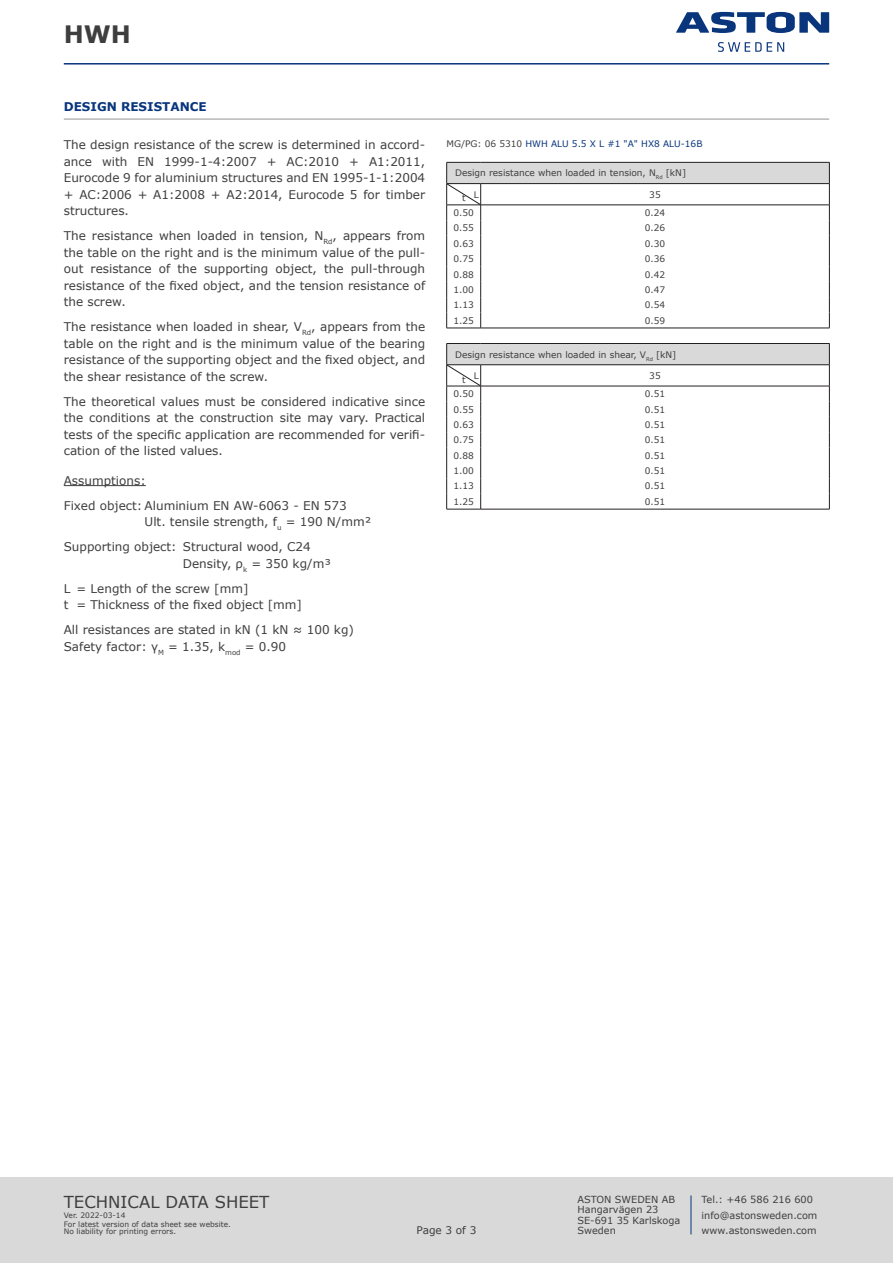
<style>
.page{position:relative;width:893px;height:1263px;background:#fff}
.page>*{position:absolute;margin:0;border:0;box-sizing:border-box;transform-origin:0 0}
.ps_Produkt_brand{font:700 24px "Verdana";color:#3e3e3f}
.t1{font:16.5px "Verdana";color:#3e3e3f}
.ps_Engelsk_-_UK{font:12px/16.5px "Verdana";color:#3e3e3f;text-align:justify}
.ps_Forudsætninger{font:12px/16.5px "Verdana";color:#3e3e3f}
.ps_Afsnit{font:700 12px "Verdana";color:#08357c}
.ps_Understreget{font:12px "Verdana";color:#3e3e3f}
.t2{font:10.5px "Verdana";color:#3e3e3f}
.t3{font:9.75px/10.5px "Verdana";color:#3e3e3f}
.pt_Centreret_-_6pkt{font:9px "Verdana";color:#3e3e3f}
.pt_Venstre_-_6pkt{font:9px "Verdana";color:#3e3e3f}
.ps_MGPG-Syntaks{font:9px "Verdana";color:#08357c}
.t4{font:7.5px "Verdana";color:#3e3e3f}
.s1{color:#3e3e3f}
</style>
<div class="page">
<div style="left:0;top:1178px;width:893px;height:85px;background:#d9d9d9"></div>
<hr style="left:691px;top:1195px;width:1px;height:39px;background:#08357c">
<hr style="left:64px;top:63px;width:765px;height:2px;background:#08357c">
<svg style="left:676px;top:12px;width:153px;height:21px"></svg>
<svg style="left:718px;top:42px;width:66px;height:10px"></svg>
<div style="left:447px;top:162px;width:382px;height:22px;background:#d9d9d9"></div>
<hr style="left:446px;top:328px;width:35px;height:1px;background:#231f20">
<svg style="left:829px;top:163px;width:1px;height:165px"></svg>
<hr style="left:446px;top:162px;width:35px;height:1px;background:#231f20">
<hr style="left:481px;top:162px;width:349px;height:1px;background:#231f20">
<hr style="left:481px;top:183px;width:349px;height:1px;background:#231f20">
<hr style="left:481px;top:328px;width:349px;height:1px;background:#231f20">
<hr style="left:481px;top:205px;width:349px;height:1px;background:#231f20">
<svg style="left:446px;top:163px;width:35px;height:165px"></svg>
<div style="left:447px;top:343px;width:382px;height:22px;background:#d9d9d9"></div>
<hr style="left:446px;top:509px;width:35px;height:1px;background:#231f20">
<svg style="left:829px;top:344px;width:1px;height:165px"></svg>
<hr style="left:446px;top:343px;width:35px;height:1px;background:#231f20">
<hr style="left:481px;top:343px;width:349px;height:1px;background:#231f20">
<hr style="left:481px;top:364px;width:349px;height:1px;background:#231f20">
<hr style="left:481px;top:509px;width:349px;height:1px;background:#231f20">
<hr style="left:481px;top:386px;width:349px;height:1px;background:#231f20">
<svg style="left:446px;top:344px;width:35px;height:165px"></svg>
<hr style="left:64px;top:119px;width:765px;height:1px;background:#939598">
<hr style="left:64px;top:485px;width:82px;height:1px;background:#3e3e3f">
<p class="ps_Produkt_brand" style="left:64px;top:17px;width:69px">HWH</p>
<p class="ps_Afsnit" style="left:64px;top:98px;width:144px">DESIGN RESISTANCE</p>
<p class="ps_Engelsk_-_UK" style="left:64px;top:136px;width:363px">The design resistance of the screw is determined in accord&shy;ance with EN 1999-1-4:2007 + AC:2010 + A1:2011, Eurocode 9 for aluminium structures and EN 1995-1-1:2004 + AC:2006 + A1:2008 + A2:2014, Eurocode 5 for timber structures.</p>
<p class="ps_Engelsk_-_UK" style="left:64px;top:227px;width:363px">The resistance when loaded in tension, N<sub>Rd</sub>, appears from the table on the right and is the minimum value of the pull&shy;out resistance of the supporting object, the pull-through resistance of the fixed object, and the tension resistance of the screw.</p>
<p class="ps_Engelsk_-_UK" style="left:64px;top:319px;width:363px">The resistance when loaded in shear, V<sub>Rd</sub>, appears from the table on the right and is the minimum value of the bearing resistance of the supporting object and the fixed object, and the shear resistance of the screw.</p>
<p class="ps_Engelsk_-_UK" style="left:64px;top:393px;width:363px">The theoretical values must be considered indicative since the conditions at the construction site may vary. Practical tests of the specific application are recommended for verifi&shy;cation of the listed values.</p>
<p class="ps_Understreget" style="left:64px;top:472px;width:84px">Assumptions:</p>
<p class="ps_Forudsætninger" style="left:145px;top:497px;width:228px;text-indent:-81px">Fixed object: Aluminium EN AW-6063 - EN 573<br>Ult. tensile strength, f<sub>u</sub> = 190 N/mm²</p>
<p class="ps_Forudsætninger" style="left:183px;top:538px;width:150px;text-indent:-119px">Supporting object: Structural wood, C24<br>Density, ρ<sub>k</sub> = 350 kg/m³</p>
<p class="ps_Forudsætninger" style="left:64px;top:580px;width:240px">L = Length of the screw [mm]<br>t = Thickness of the fixed object [mm]</p>
<p class="ps_Forudsætninger" style="left:64px;top:621px;width:292px">All resistances are stated in kN (1 kN ≈ 100 kg)<br>Safety factor: γ<sub>M</sub> = 1.35, k<sub>mod</sub> = 0.90</p>
<p class="ps_MGPG-Syntaks" style="left:446px;top:138px;width:258px"><span class="s1">MG/PG: 06 5310</span> HWH ALU 5.5 X L #1 "A" HX8 ALU-16B</p>
<p class="pt_Venstre_-_6pkt" style="left:455px;top:167px;width:232px">Design resistance when loaded in tension, N<sub>Rd</sub> [kN]</p>
<p class="pt_Venstre_-_6pkt" style="left:462px;top:190px;width:18px">t L</p>
<p class="pt_Centreret_-_6pkt" style="left:649px;top:188px;width:13px">35</p>
<p class="pt_Centreret_-_6pkt" style="left:453px;top:207px;width:22px">0.50</p>
<p class="pt_Centreret_-_6pkt" style="left:645px;top:207px;width:22px">0.24</p>
<p class="pt_Centreret_-_6pkt" style="left:453px;top:222px;width:22px">0.55</p>
<p class="pt_Centreret_-_6pkt" style="left:645px;top:222px;width:22px">0.26</p>
<p class="pt_Centreret_-_6pkt" style="left:453px;top:237px;width:22px">0.63</p>
<p class="pt_Centreret_-_6pkt" style="left:645px;top:237px;width:22px">0.30</p>
<p class="pt_Centreret_-_6pkt" style="left:453px;top:253px;width:22px">0.75</p>
<p class="pt_Centreret_-_6pkt" style="left:645px;top:253px;width:22px">0.36</p>
<p class="pt_Centreret_-_6pkt" style="left:453px;top:268px;width:22px">0.88</p>
<p class="pt_Centreret_-_6pkt" style="left:645px;top:268px;width:22px">0.42</p>
<p class="pt_Centreret_-_6pkt" style="left:453px;top:283px;width:22px">1.00</p>
<p class="pt_Centreret_-_6pkt" style="left:645px;top:283px;width:22px">0.47</p>
<p class="pt_Centreret_-_6pkt" style="left:453px;top:299px;width:22px">1.13</p>
<p class="pt_Centreret_-_6pkt" style="left:645px;top:299px;width:22px">0.54</p>
<p class="pt_Centreret_-_6pkt" style="left:453px;top:314px;width:22px">1.25</p>
<p class="pt_Centreret_-_6pkt" style="left:645px;top:314px;width:22px">0.59</p>
<p class="pt_Venstre_-_6pkt" style="left:455px;top:348px;width:223px">Design resistance when loaded in shear, V<sub>Rd</sub> [kN]</p>
<p class="pt_Venstre_-_6pkt" style="left:462px;top:371px;width:18px">t L</p>
<p class="pt_Centreret_-_6pkt" style="left:649px;top:369px;width:13px">35</p>
<p class="pt_Centreret_-_6pkt" style="left:453px;top:388px;width:22px">0.50</p>
<p class="pt_Centreret_-_6pkt" style="left:645px;top:388px;width:22px">0.51</p>
<p class="pt_Centreret_-_6pkt" style="left:453px;top:403px;width:22px">0.55</p>
<p class="pt_Centreret_-_6pkt" style="left:645px;top:403px;width:22px">0.51</p>
<p class="pt_Centreret_-_6pkt" style="left:453px;top:418px;width:22px">0.63</p>
<p class="pt_Centreret_-_6pkt" style="left:645px;top:418px;width:22px">0.51</p>
<p class="pt_Centreret_-_6pkt" style="left:453px;top:434px;width:22px">0.75</p>
<p class="pt_Centreret_-_6pkt" style="left:645px;top:434px;width:22px">0.51</p>
<p class="pt_Centreret_-_6pkt" style="left:453px;top:449px;width:22px">0.88</p>
<p class="pt_Centreret_-_6pkt" style="left:645px;top:449px;width:22px">0.51</p>
<p class="pt_Centreret_-_6pkt" style="left:453px;top:465px;width:22px">1.00</p>
<p class="pt_Centreret_-_6pkt" style="left:645px;top:465px;width:22px">0.51</p>
<p class="pt_Centreret_-_6pkt" style="left:453px;top:480px;width:22px">1.13</p>
<p class="pt_Centreret_-_6pkt" style="left:645px;top:480px;width:22px">0.51</p>
<p class="pt_Centreret_-_6pkt" style="left:453px;top:495px;width:22px">1.25</p>
<p class="pt_Centreret_-_6pkt" style="left:645px;top:495px;width:22px">0.51</p>
<h2 class="t1" style="left:64px;top:1191px;width:207px">TECHNICAL DATA SHEET</h2>
<p class="t4" style="left:64px;top:1226px;width:114px">No liability for printing errors.</p>
<p class="t4" style="left:64px;top:1210px;width:63px">Ver. 2022-03-14</p>
<p class="t4" style="left:64px;top:1218px;width:169px">For latest version of data sheet see website.</p>
<p class="t2" style="left:417px;top:1223px;width:61px">Page 3 of 3</p>
<p class="t3" style="left:577px;top:1194px;width:104px">ASTON SWEDEN AB<br>Hangarvägen 23<br>SE-691 35 Karlskoga<br>Sweden</p>
<p class="t3" style="left:702px;top:1191px;width:117px;line-height:15.8px">Tel.: +46 586 216 600 info@astonsweden.com www.astonsweden.com</p>
</div>
